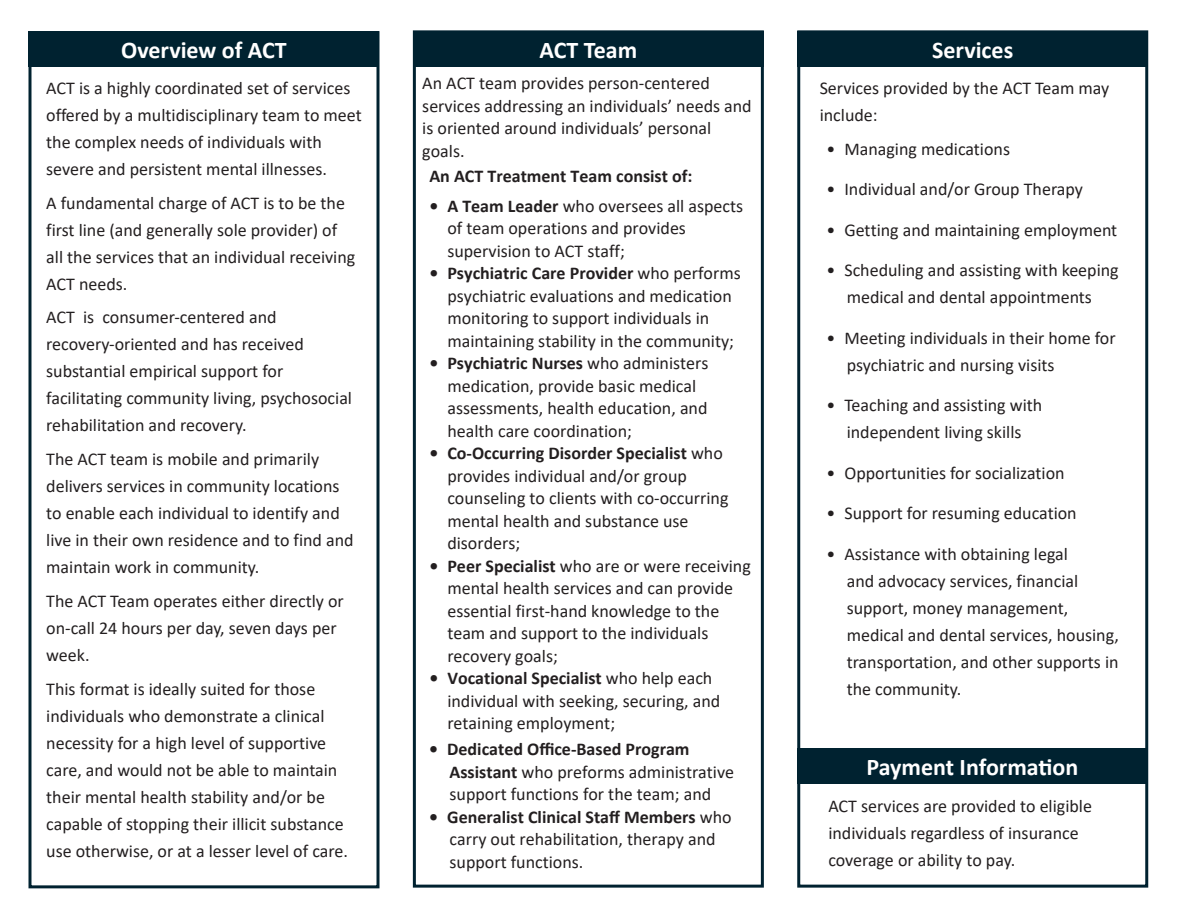
<style>
.page{position:relative;width:1188px;height:918px;background:#fff}
.page>*{position:absolute;margin:0;border:0;box-sizing:border-box;transform-origin:0 0}
.t1{font:700 24px "Calibri";color:#fff}
.t2{font:700 24px "Calibri";color:#fff}
.t3{font:18px/27px "Calibri";color:#231f20}
.t4{font:700 18px "Calibri";color:#231f20}
.s1{font-weight:700}
</style>
<div class="page">
<div style="left:413px;top:30px;width:351px;height:858px;background:#fff;border:3px solid #002230"></div>
<div style="left:413px;top:31px;width:351px;height:36px;background:#002230"></div>
<div style="left:28px;top:31px;width:352px;height:857px;background:#fff;border:3px solid #002230"></div>
<div style="left:28px;top:31px;width:352px;height:36px;background:#002230"></div>
<div style="left:797px;top:30px;width:351px;height:858px;background:#fff;border:3px solid #002230"></div>
<div style="left:797px;top:31px;width:351px;height:36px;background:#002230"></div>
<div style="left:797px;top:748px;width:351px;height:36px;background:#002230"></div>
<p class="t2" style="left:121px;top:33px;width:167px">Overview of ACT</p>
<p class="t3" style="left:46px;top:74px;width:317px">ACT is a highly coordinated set of services offered by a multidisciplinary team to meet the complex needs of individuals with severe and persistent mental illnesses.</p>
<p class="t3" style="left:46px;top:189px;width:311px">A fundamental charge of ACT is to be the first line (and generally sole provider) of all the services that an individual receiving ACT needs.</p>
<p class="t3" style="left:46px;top:304px;width:307px">ACT is consumer-centered and recovery-oriented and has received substantial empirical support for facilitating community living, psychosocial rehabilitation and recovery.</p>
<p class="t3" style="left:46px;top:445px;width:309px">The ACT team is mobile and primarily delivers services in community locations to enable each individual to identify and live in their own residence and to find and maintain work in community.</p>
<p class="t3" style="left:46px;top:587px;width:299px">The ACT Team operates either directly or on-call 24 hours per day, seven days per week.</p>
<p class="t3" style="left:46px;top:675px;width:303px">This format is ideally suited for those individuals who demonstrate a clinical necessity for a high level of supportive care, and would not be able to maintain their mental health stability and/or be capable of stopping their illicit substance use otherwise, or at a lesser level of care.</p>
<p class="t2" style="left:540px;top:33px;width:99px">ACT Team</p>
<p class="t3" style="left:422px;top:72px;width:331px;line-height:22.5px">An ACT team provides person-centered services addressing an individuals’ needs and is oriented around individuals’ personal goals.</p>
<p class="t4" style="left:429px;top:163px;width:265px">An ACT Treatment Team consist of:</p>
<p class="t3" style="left:447px;top:194px;width:297px;line-height:22.5px;text-indent:-18px"><span class="s1">•</span> <span class="s1">A Team Leader</span> who oversees all aspects of team operations and provides supervision to ACT staff;</p>
<p class="t3" style="left:447px;top:262px;width:295px;line-height:22.5px;text-indent:-18px"><span class="s1">• Psychiatric Care Provider</span> who performs psychiatric evaluations and medication monitoring to support individuals in maintaining stability in the community;</p>
<p class="t3" style="left:447px;top:352px;width:263px;line-height:22.5px;text-indent:-18px"><span class="s1">• Psychiatric Nurses</span> who administers medication, provide basic medical assessments, health education, and health care coordination;</p>
<p class="t3" style="left:447px;top:442px;width:283px;line-height:22.5px;text-indent:-18px"><span class="s1">• Co-Occurring Disorder Specialist</span> who provides individual and/or group counseling to clients with co-occurring mental health and substance use disorders;</p>
<p class="t3" style="left:447px;top:554px;width:305px;line-height:22.5px;text-indent:-18px"><span class="s1">• Peer Specialist</span> who are or were receiving mental health services and can provide essential first-hand knowledge to the team and support to the individuals recovery goals;</p>
<p class="t3" style="left:447px;top:667px;width:274px;line-height:22.5px;text-indent:-18px"><span class="s1">• Vocational Specialist</span> who help each individual with seeking, securing, and retaining employment;</p>
<p class="t3" style="left:450px;top:738px;width:286px;line-height:22.5px;text-indent:-20px"><span class="s1">• Dedicated Office-Based Program<br></span><span class="s1">Assistant</span> who preforms administrative support functions for the team; and</p>
<p class="t3" style="left:450px;top:805px;width:284px;line-height:22.5px;text-indent:-20px"><span class="s1">• Generalist Clinical Staff Members</span> who carry out rehabilitation, therapy and support functions.</p>
<p class="t1" style="left:932px;top:33px;width:83px">Services</p>
<p class="t3" style="left:820px;top:74px;width:291px">Services provided by the ACT Team may include:</p>
<p class="t3" style="left:826px;top:135px;width:185px">• Managing medications</p>
<p class="t3" style="left:826px;top:175px;width:258px">• Individual and/or Group Therapy</p>
<p class="t3" style="left:826px;top:216px;width:292px">• Getting and maintaining employment</p>
<p class="t3" style="left:826px;top:256px;width:294px;text-align:center">• Scheduling and assisting with keeping medical and dental appointments</p>
<p class="t3" style="left:847px;top:324px;width:270px;text-indent:-20px">• Meeting individuals in their home for psychiatric and nursing visits</p>
<p class="t3" style="left:826px;top:391px;width:217px;text-align:center">• Teaching and assisting with independent living skills</p>
<p class="t3" style="left:826px;top:459px;width:240px">• Opportunities for socialization</p>
<p class="t3" style="left:826px;top:499px;width:252px">• Support for resuming education</p>
<p class="t3" style="left:847px;top:540px;width:274px;text-indent:-20px">• Assistance with obtaining legal<br>and advocacy services, financial support, money management, medical and dental services, housing, transportation, and other supports in the community.</p>
<p class="t1" style="left:867px;top:750px;width:213px">Payment Information</p>
<p class="t3" style="left:828px;top:792px;width:265px">ACT services are provided to eligible individuals regardless of insurance coverage or ability to pay.</p>
</div>
